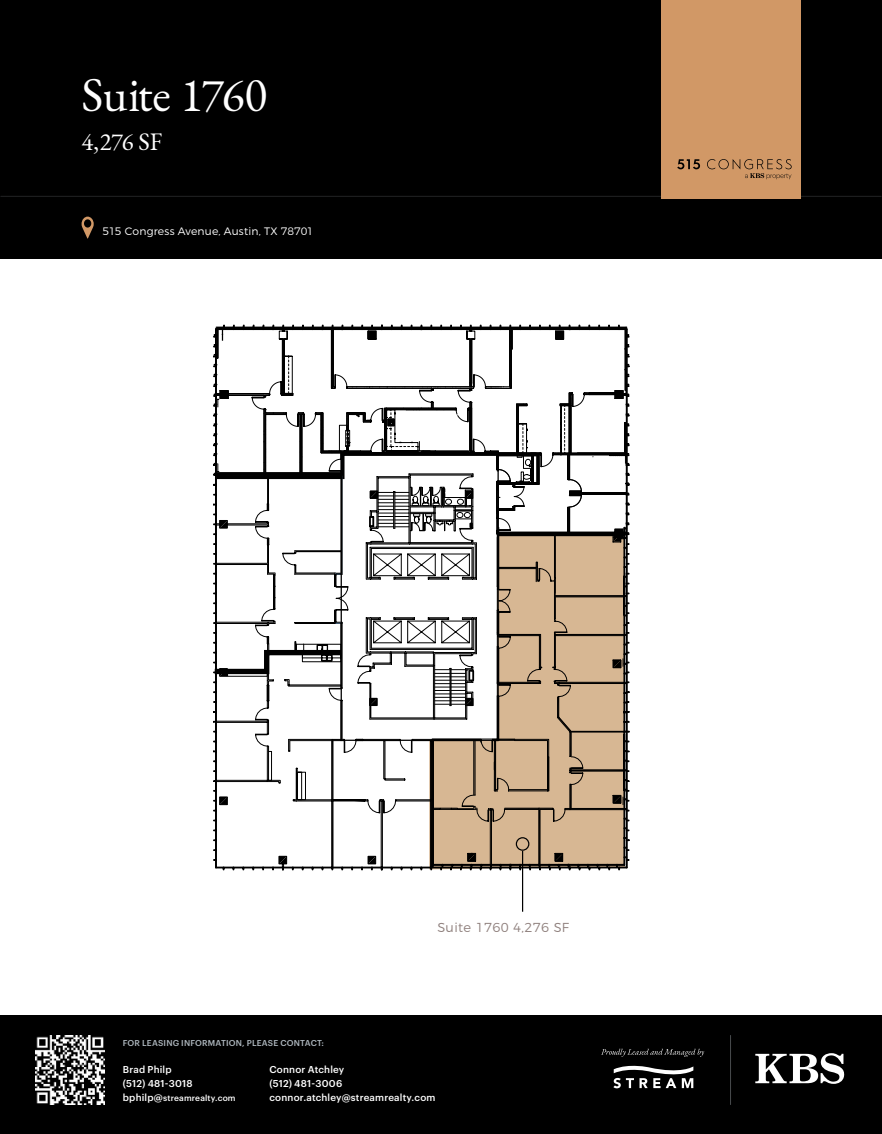
<style>
.page{position:relative;width:882px;height:1134px;background:#fff}
.page>*{position:absolute;margin:0;border:0;box-sizing:border-box;transform-origin:0 0}
.t1{font:47.25px "EB Garamond";letter-spacing:-.015em;color:#fff}
.t2{font:24.5px "EB Garamond";color:#fff}
.t3{font:300 12.95px "Montserrat";letter-spacing:.025em;color:#8f807d}
.t4{font:300 10.85px "Montserrat";letter-spacing:.01em;color:#fff}
.t5{font:500 9.8px/14px "Graphik";letter-spacing:.02em;color:#fff}
.t6{font:500 8.4px "Graphik";letter-spacing:.02em;color:#aeb7be}
.t7{font:500 8.4px "Graphik";letter-spacing:.02em;color:#fff}
.s1{font-size:9.8px}
</style>
<div class="page">
<div style="left:0;top:1016px;width:882px;height:118px;background:#000"></div>
<img style="left:35px;top:1035px;width:70px;height:70px">
<svg style="left:620px;top:1049px;width:81px;height:6px"></svg>
<hr style="left:730px;top:1035px;width:1px;height:70px;background:#afb7bb">
<svg style="left:755px;top:1053px;width:90px;height:31px"></svg>
<svg style="left:613px;top:1065px;width:80px;height:23px"></svg>
<div style="left:0;top:0;width:882px;height:259px;background:#000"></div>
<hr style="left:0;top:196px;width:882px;height:1px;background:#afb7bb">
<div style="left:661px;top:0;width:139px;height:198px;background:#d19866"></div>
<svg style="left:677px;top:159px;width:115px;height:20px"></svg>
<svg style="left:82px;top:217px;width:12px;height:22px"></svg>
<svg style="left:213px;top:327px;width:414px;height:545px"></svg>
<hr style="left:522px;top:851px;width:1px;height:61px;background:#000">
<div style="left:516px;top:837px;width:13px;height:14px;border:1px solid #000;border-radius:50%"></div>
<h1 class="t1" style="left:82px;top:80px;width:187px">Suite 1760</h1>
<h2 class="t2" style="left:82px;top:134px;width:82px">4,276 SF</h2>
<p class="t4" style="left:103px;top:227px;width:212px">515 Congress Avenue, Austin, TX 78701</p>
<h3 class="t3" style="left:437px;top:923px;width:133px">Suite 1760 4,276 SF</h3>
<p class="t6" style="left:123px;top:1039px;width:203px">FOR LEASING INFORMATION, PLEASE CONTACT:</p>
<p class="t5" style="left:123px;top:1064px;width:71px">Brad Philp (512) 481-3018</p>
<p class="t7" style="left:123px;top:1095px;width:114px"><span class="s1">bphilp@</span>streamrealty.com</p>
<p class="t5" style="left:269px;top:1064px;width:168px">Connor Atchley<br>(512) 481-3006 connor.atchley@streamrealty.com</p>
</div>
